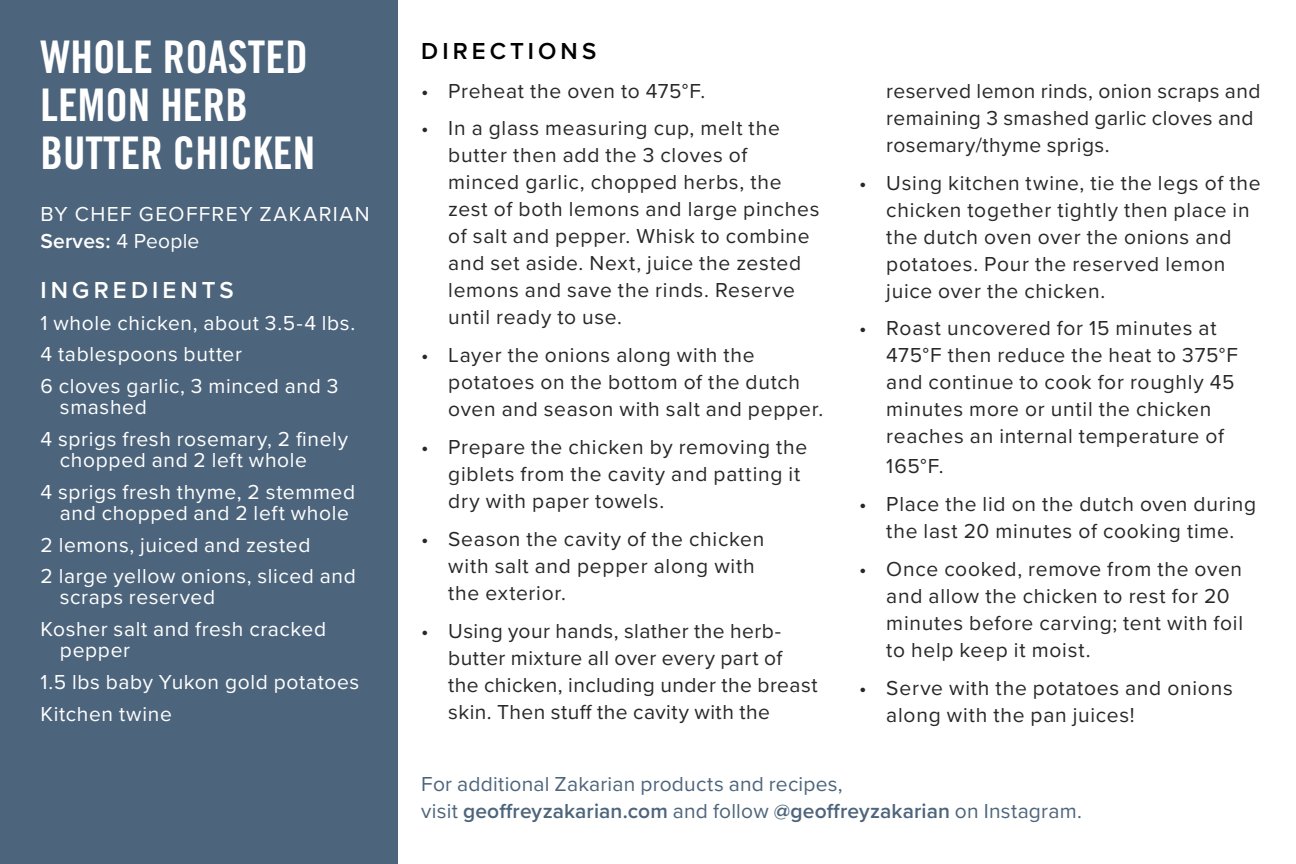
<style>
.page{position:relative;width:1296px;height:864px;background:#fff}
.page>*{position:absolute;margin:0;border:0;box-sizing:border-box;transform-origin:0 0}
.t1{font:45px/48px "Trade Gothic LT Std Bd Cn 20";color:#fff}
.t2{font:600 24px "Proxima Nova";letter-spacing:.17em;color:#fff}
.t3{font:600 24px "Proxima Nova";letter-spacing:.17em;color:#000}
.t4{font:21px/27px "Proxima Nova";letter-spacing:.035em;color:#292829}
.t5{font:21px/31.8px "Proxima Nova";letter-spacing:.03em;color:#fff}
.t6{font:21px/27px "Proxima Nova";letter-spacing:.01em;color:#4d657c}
.t7{font:21px "Proxima Nova";letter-spacing:.065em;color:#fff}
.t8{font:600 21px "Proxima Nova";letter-spacing:.01em;color:#fff}
.s1{font-weight:400}
.s2{font-weight:600}
</style>
<div class="page">
<div style="left:0;top:0;width:397px;height:864px;background:#4d657c"></div>
<h1 class="t1" style="left:40px;top:33px;width:276px">WHOLE ROASTED<br>LEMON HERB<br>BUTTER CHICKEN</h1>
<p class="t7" style="left:40px;top:198px;width:331px">BY CHEF GEOFFREY ZAKARIAN</p>
<p class="t8" style="left:40px;top:225px;width:160px">Serves: <span class="s1">4 People</span></p>
<p class="t2" style="left:40px;top:272px;width:195px">INGREDIENTS</p>
<p class="t5" style="left:40px;top:306px;width:316px">1 whole chicken, about 3.5-4 lbs.<br>4 tablespoons butter<br>6 cloves garlic, 3 minced and 3</p>
<p class="t5" style="left:40px;top:390px;width:309px;text-indent:19px">smashed<br>4 sprigs fresh rosemary, 2 finely</p>
<p class="t5" style="left:40px;top:443px;width:316px;text-indent:19px">chopped and 2 left whole<br>4 sprigs fresh thyme, 2 stemmed</p>
<p class="t5" style="left:40px;top:496px;width:317px;text-indent:19px">and chopped and 2 left whole<br>2 lemons, juiced and zested<br>2 large yellow onions, sliced and</p>
<p class="t5" style="left:40px;top:581px;width:287px;text-indent:19px">scraps reserved<br>Kosher salt and fresh cracked</p>
<p class="t5" style="left:40px;top:633px;width:320px;text-indent:19px">pepper<br>1.5 lbs baby Yukon gold potatoes<br>Kitchen twine</p>
<p class="t3" style="left:421px;top:34px;width:177px">DIRECTIONS</p>
<p class="t4" style="left:421px;top:76px;width:286px">• Preheat the oven to 475°F.</p>
<p class="t4" style="left:448px;top:114px;width:373px;text-indent:-27px">• In a glass measuring cup, melt the butter then add the 3 cloves of minced garlic, chopped herbs, the zest of both lemons and large pinches of salt and pepper. Whisk to combine and set aside. Next, juice the zested lemons and save the rinds. Reserve until ready to use.</p>
<p class="t4" style="left:448px;top:341px;width:377px;text-indent:-27px">• Layer the onions along with the potatoes on the bottom of the dutch oven and season with salt and pepper.</p>
<p class="t4" style="left:448px;top:433px;width:361px;text-indent:-27px">• Prepare the chicken by removing the giblets from the cavity and patting it dry with paper towels.</p>
<p class="t4" style="left:448px;top:524px;width:318px;text-indent:-27px">• Season the cavity of the chicken with salt and pepper along with the exterior.</p>
<p class="t4" style="left:448px;top:616px;width:371px;text-indent:-27px">• Using your hands, slather the herb&shy;butter mixture all over every part of the chicken, including under the breast skin. Then stuff the cavity with the</p>
<p class="t4" style="left:886px;top:76px;width:376px">reserved lemon rinds, onion scraps and remaining 3 smashed garlic cloves and rosemary/thyme sprigs.</p>
<p class="t4" style="left:886px;top:168px;width:376px;text-indent:-27px">• Using kitchen twine, tie the legs of the chicken together tightly then place in the dutch oven over the onions and potatoes. Pour the reserved lemon juice over the chicken.</p>
<p class="t4" style="left:886px;top:314px;width:353px;text-indent:-27px">• Roast uncovered for 15 minutes at 475°F then reduce the heat to 375°F and continue to cook for roughly 45 minutes more or until the chicken reaches an internal temperature of</p>
<p class="t4" style="left:886px;top:452px;width:59px">165°F.</p>
<p class="t4" style="left:859px;top:490px;width:398px;text-align:center">• Place the lid on the dutch oven during the last 20 minutes of cooking time.</p>
<p class="t4" style="left:886px;top:555px;width:358px;text-indent:-27px">• Once cooked, remove from the oven and allow the chicken to rest for 20 minutes before carving; tent with foil to help keep it moist.</p>
<p class="t4" style="left:886px;top:673px;width:348px;text-indent:-27px">• Serve with the potatoes and onions along with the pan juices!</p>
<p class="t6" style="left:421px;top:769px;width:662px">For additional Zakarian products and recipes,<br>visit <span class="s2">geoffreyzakarian.com</span> and follow <span class="s2">@geoffreyzakarian</span> on Instagram.</p>
</div>
